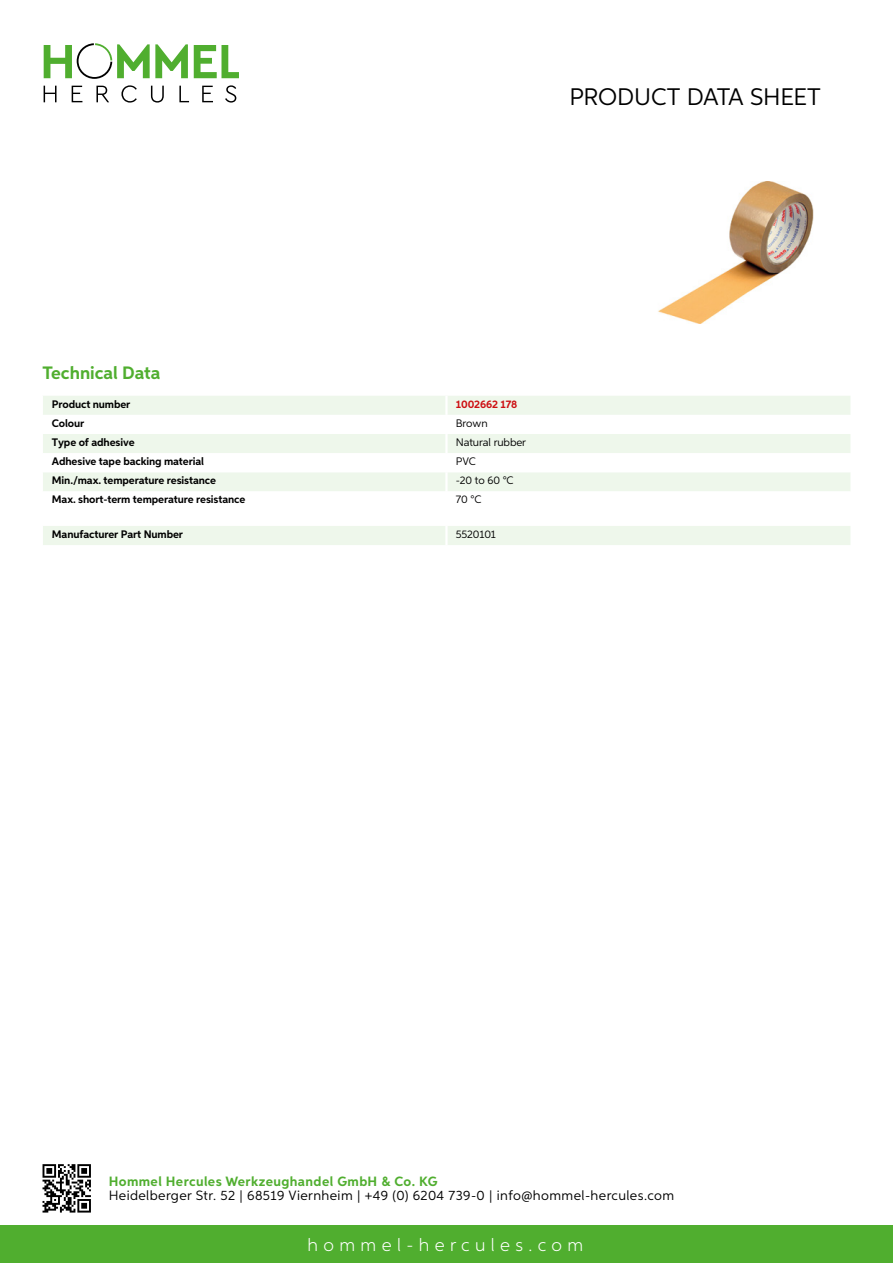
<style>
.page{position:relative;width:893px;height:1263px;background:#fff}
.page>*{position:absolute;margin:0;border:0;box-sizing:border-box;transform-origin:0 0}
.t1{font:24px "Aspira";letter-spacing:-.01em;color:#000}
.t2{font:300 18px "Aspira";letter-spacing:.3em;color:#fff}
.t3{font:700 18px "Aspira";color:#50ae2f}
.t4{font:13.5px "Aspira";letter-spacing:.03em;color:#000}
.t5{font:700 13.5px "Aspira";letter-spacing:.03em;color:#50ae2f}
.t6{font:700 10.95px "Aspira";letter-spacing:-.01em;color:#000}
.t7{font:10.95px "Aspira";letter-spacing:-.01em;color:#000}
.t8{font:700 10.95px "Aspira";letter-spacing:-.01em;color:#cd1013}
</style>
<div class="page">
<div style="left:0;top:1226px;width:893px;height:37px;background:#50ae2f"></div>
<svg style="left:43px;top:1164px;width:48px;height:48px"></svg>
<svg style="left:194px;top:45px;width:45px;height:33px"></svg>
<svg style="left:44px;top:43px;width:144px;height:36px"></svg>
<svg style="left:44px;top:86px;width:13px;height:16px"></svg>
<svg style="left:72px;top:86px;width:10px;height:16px"></svg>
<svg style="left:96px;top:86px;width:13px;height:16px"></svg>
<svg style="left:121px;top:85px;width:16px;height:18px"></svg>
<svg style="left:151px;top:86px;width:13px;height:17px"></svg>
<svg style="left:179px;top:86px;width:10px;height:16px"></svg>
<svg style="left:202px;top:86px;width:11px;height:16px"></svg>
<svg style="left:225px;top:85px;width:11px;height:18px"></svg>
<div style="left:43px;top:396px;width:807px;height:19px;background:#eef7eb"></div>
<svg style="left:43px;top:434px;width:807px;height:57px;fill:#eef7eb"></svg>
<hr style="left:445px;top:396px;width:3px;height:19px;background:#fff">
<hr style="left:445px;top:434px;width:3px;height:19px;background:#fff">
<hr style="left:445px;top:453px;width:3px;height:19px;background:#fff">
<hr style="left:445px;top:472px;width:3px;height:19px;background:#fff">
<div style="left:43px;top:526px;width:807px;height:19px;background:#eef7eb"></div>
<hr style="left:445px;top:526px;width:3px;height:19px;background:#fff">
<img style="left:658px;top:181px;width:156px;height:142px">
<h1 class="t1" style="left:569px;top:82px;width:253px">Product data sh eet</h1>
<h2 class="t3" style="left:43px;top:362px;width:120px">Technical Data</h2>
<p class="t6" style="left:52px;top:397px;width:80px">Product number</p>
<p class="t8" style="left:456px;top:397px;width:63px">1002662 178</p>
<p class="t6" style="left:52px;top:416px;width:34px">Colour</p>
<p class="t7" style="left:456px;top:416px;width:33px">Brown</p>
<p class="t6" style="left:52px;top:435px;width:84px">Type of adhesive</p>
<p class="t7" style="left:456px;top:435px;width:72px">Natural rubber</p>
<p class="t6" style="left:52px;top:455px;width:154px">Adhesive tape backing material</p>
<p class="t7" style="left:456px;top:455px;width:21px">PVC</p>
<p class="t6" style="left:52px;top:474px;width:166px">Min./max. temperature resistance</p>
<p class="t7" style="left:456px;top:474px;width:59px">-20 to 60 °C</p>
<p class="t6" style="left:52px;top:493px;width:195px">Max. short-term temperature resistance</p>
<p class="t7" style="left:456px;top:493px;width:26px">70 °C</p>
<p class="t6" style="left:52px;top:527px;width:133px">Manufacturer Part Number</p>
<p class="t7" style="left:456px;top:527px;width:42px">5520101</p>
<p class="t5" style="left:109px;top:1172px;width:330px">Hommel Hercules Werkzeughandel GmbH &amp; Co. KG</p>
<p class="t4" style="left:109px;top:1187px;width:567px">Heidelberger Str. 52 | 68519 Viernheim | +49 (0) 6204 739-0 | info@hommel-hercules.com</p>
<h2 class="t2" style="left:307px;top:1234px;width:277px">hommel-hercules.com</h2>
</div>
